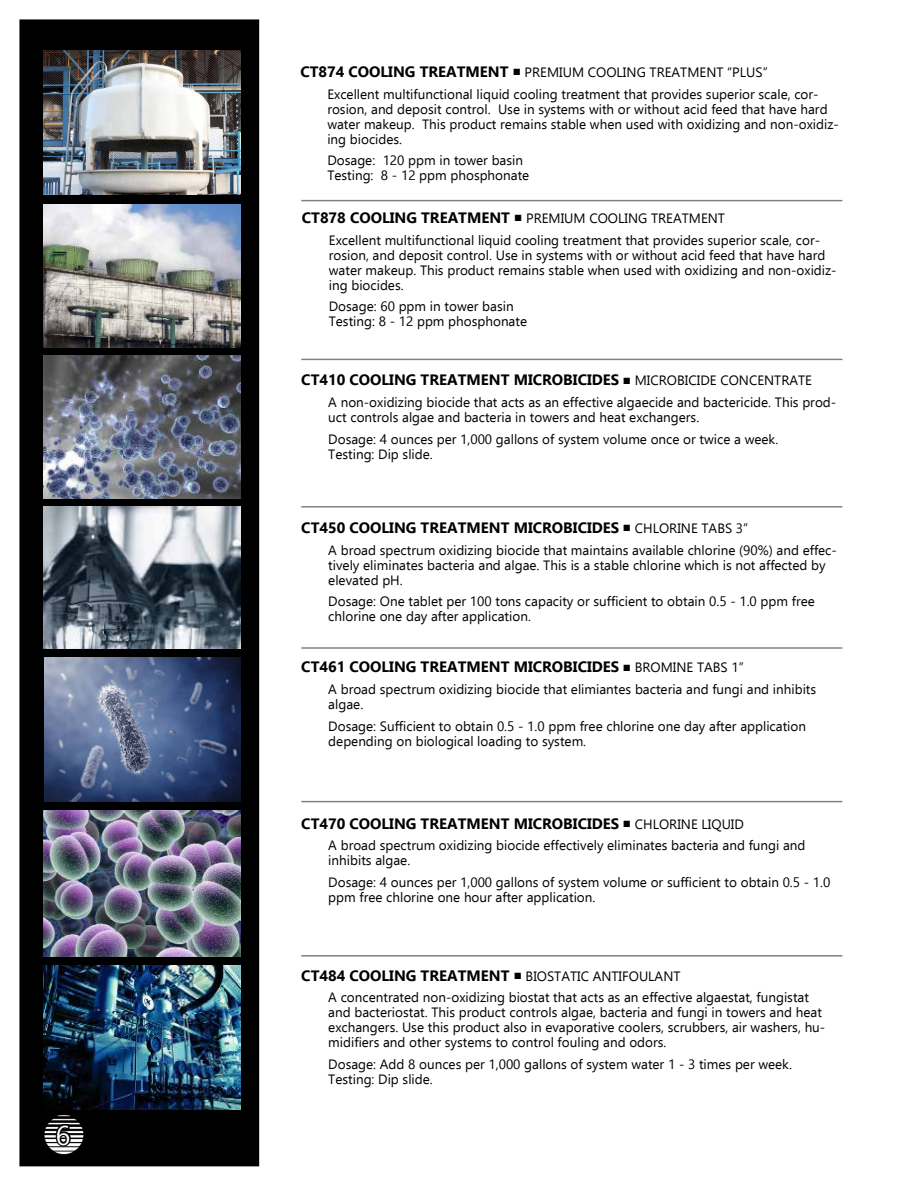
<style>
.page{position:relative;width:918px;height:1188px;background:#fff}
.page>*{position:absolute;margin:0;border:0;box-sizing:border-box;transform-origin:0 0}
.t1{font:27px "Ebrima";color:#fff}
.t2{font:700 15px "Ebrima";color:#000}
.t3{font:13.5px/15px "Ebrima";color:#000}
.s1{font-weight:700;font-size:15px}
.s2{font-family:"Arial"}
.s3{font-family:"Arial";font-weight:400;font-size:13.5px}
.s4{font-weight:400;font-size:13.5px}
</style>
<div class="page">
<div style="left:20px;top:20px;width:238px;height:1146px;background:#000"></div>
<div style="left:19px;top:19px;width:240px;height:1147px;border:2px solid #000"></div>
<hr style="left:301px;top:200px;width:541px;height:1px;background:#000">
<hr style="left:301px;top:359px;width:541px;height:1px;background:#000">
<hr style="left:301px;top:506px;width:541px;height:2px;background:#000">
<hr style="left:301px;top:647px;width:541px;height:2px;background:#000">
<hr style="left:301px;top:801px;width:541px;height:1px;background:#000">
<hr style="left:301px;top:955px;width:541px;height:2px;background:#000">
<img style="left:44px;top:1115px;width:40px;height:39px">
<svg style="left:54px;top:1122px;width:19px;height:27px"></svg>
<img style="left:44px;top:658px;width:197px;height:144px">
<img style="left:44px;top:356px;width:197px;height:142px">
<img style="left:44px;top:965px;width:196px;height:144px">
<img style="left:44px;top:811px;width:197px;height:145px">
<img style="left:44px;top:204px;width:197px;height:144px">
<img style="left:44px;top:506px;width:196px;height:143px">
<img style="left:44px;top:51px;width:196px;height:144px">
<h1 class="t1" style="left:56px;top:1116px;width:16px">6</h1>
<p class="t2" style="left:300px;top:60px;width:68px">CT874 COOLING</p>
<p class="t2" style="left:420px;top:60px;width:19px">TREA</p>
<p class="t2" style="left:457px;top:60px;width:21px">TMEN</p>
<p class="t3" style="left:500px;top:64px;width:35px"><span class="s1">T</span> <span class="s2">■</span> PREMIUM</p>
<p class="t3" style="left:588px;top:64px;width:10px">COOLING</p>
<p class="t3" style="left:650px;top:64px;width:10px">TREATMENT</p>
<p class="t3" style="left:327px;top:61px;width:493px;line-height:21.8px;text-indent:400px">“Plus”<br>Excellent multifunctional liquid cooling treatment that provides superior scale, cor-</p>
<p class="t3" style="left:327px;top:101px;width:513px">rosion, and deposit control. Use in systems with or without acid feed that have hard water makeup. This product remains stable when used with oxidizing and non-oxidiz&shy;ing biocides.</p>
<p class="t3" style="left:327px;top:153px;width:204px">Dosage: 120 ppm in tower basin<br>Testing: 8 - 12 ppm phosphonate</p>
<p class="t2" style="left:302px;top:206px;width:68px">CT878 COOLING</p>
<p class="t2" style="left:421px;top:206px;width:19px">TREA</p>
<p class="t2" style="left:458px;top:206px;width:21px">TMEN</p>
<p class="t3" style="left:501px;top:210px;width:35px"><span class="s1">T</span> <span class="s2">■</span> PREMIUM</p>
<p class="t3" style="left:589px;top:210px;width:10px">COOLING</p>
<p class="t3" style="left:329px;top:207px;width:493px;line-height:21.8px;text-indent:322px">TREATMENT<br>Excellent multifunctional liquid cooling treatment that provides superior scale, cor-</p>
<p class="t3" style="left:329px;top:247px;width:509px">rosion, and deposit control. Use in systems with or without acid feed that have hard water makeup. This product remains stable when used with oxidizing and non-oxidiz&shy;ing biocides.</p>
<p class="t3" style="left:329px;top:299px;width:200px">Dosage: 60 ppm in tower basin<br>Testing: 8 - 12 ppm phosphonate</p>
<p class="t2" style="left:301px;top:369px;width:512px">CT410 COOLING TREATMENT MICROBICIDES <span class="s3">■</span> <span class="s4">microbicide concentrate</span></p>
<p class="t3" style="left:328px;top:394px;width:509px">A non-oxidizing biocide that acts as an effective algaecide and bactericide. This prod&shy;uct controls algae and bacteria in towers and heat exchangers.</p>
<p class="t3" style="left:328px;top:431px;width:451px">Dosage: 4 ounces per 1,000 gallons of system volume once or twice a week.<br>Testing: Dip slide.</p>
<p class="t2" style="left:301px;top:516px;width:449px">CT450 COOLING TREATMENT MICROBICIDES <span class="s3">■</span> <span class="s4">chlorine tabs 3”</span></p>
<p class="t3" style="left:328px;top:542px;width:510px">A broad spectrum oxidizing biocide that maintains available chlorine (90%) and effec&shy;tively eliminates bacteria and algae. This is a stable chlorine which is not affected by elevated pH .</p>
<p class="t3" style="left:328px;top:594px;width:488px">Dosage: One tablet per 100 tons capacity or sufficient to obtain 0.5 - 1.0 ppm free chlorine one day after application.</p>
<p class="t2" style="left:301px;top:656px;width:444px">CT461 COOLING TREATMENT MICROBICIDES <span class="s3">■</span> <span class="s4">bromine tabs 1”</span></p>
<p class="t3" style="left:328px;top:682px;width:489px">A broad spectrum oxidizing biocide that elimiantes bacteria and fungi and inhibits algae.</p>
<p class="t3" style="left:328px;top:718px;width:479px">Dosage: Sufficient to obtain 0.5 - 1.0 ppm free chlorine one day after application depending on biological loading to system.</p>
<p class="t2" style="left:301px;top:812px;width:444px">CT470 COOLING TREATMENT MICROBICIDES <span class="s3">■</span> <span class="s4">chlorine liquid</span></p>
<p class="t3" style="left:328px;top:838px;width:479px">A broad spectrum oxidizing biocide effectively eliminates bacteria and fungi and inhibits algae.</p>
<p class="t3" style="left:328px;top:875px;width:504px">Dosage: 4 ounces per 1,000 gallons of system volume or sufficient to obtain 0.5 - 1.0 ppm free chlorine one hour after application.</p>
<p class="t2" style="left:301px;top:964px;width:381px">CT484 COOLING TREATMENT <span class="s3">■</span> <span class="s4">biostatic antifoulant</span></p>
<p class="t3" style="left:328px;top:990px;width:498px">A concentrated non-oxidizing biostat that acts as an effective algaestat, fungistat and bacteriostat. This product controls algae, bacteria and fungi in towers and heat exchangers. Use this product also in evaporative coolers, scrubbers, air washers, hu&shy;midifiers and other systems to control fouling and odors.</p>
<p class="t3" style="left:328px;top:1057px;width:465px">Dosage: Add 8 ounces per 1,000 gallons of system water 1 - 3 times per week.<br>Testing: Dip slide.</p>
</div>
